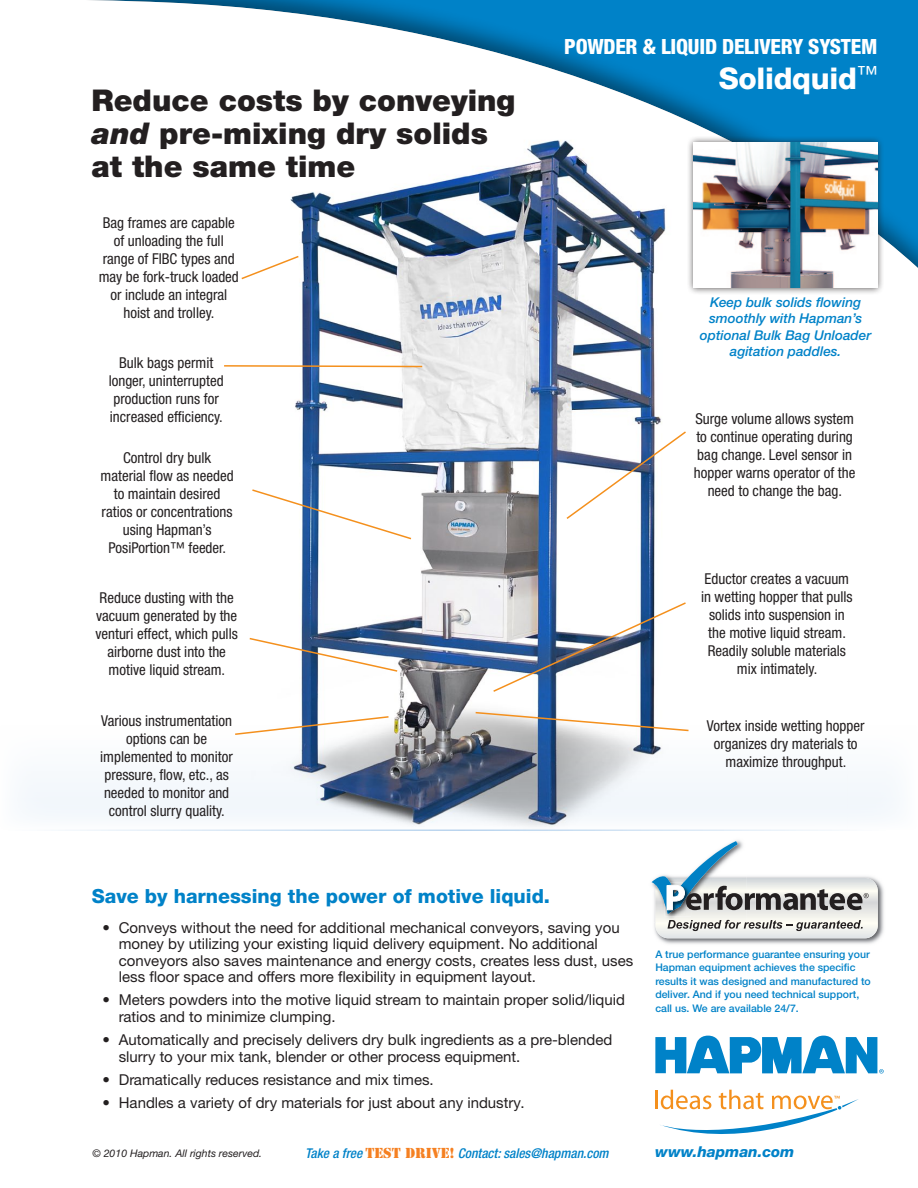
<style>
.page{position:relative;width:918px;height:1188px;background:#fff}
.page>*{position:absolute;margin:0;border:0;box-sizing:border-box;transform-origin:0 0}
.t1{font:900 30px/33px "Helvetica Neue LTW1 G";color:#231f20}
.t2{font:800 30px "Helvetica Neue LTW1 G";letter-spacing:-.01em;color:#fff}
.t3{font:800 condensed 21px "Helvetica Neue";letter-spacing:-.01em;color:#fff}
.t4{font:800 19.5px "Helvetica Neue LTW1 G";color:#0082c8}
.t5{font:condensed 15px/18px "Helvetica Neue";color:#231f20;text-align:center}
.t6{font:15px/16.5px "Helvetica Neue LTW1 G";color:#231f20}
.t7{font:italic 800 15px "Helvetica Neue LTW1 G";color:#0082c8}
.t8{font:italic 500 13.5px/16.5px "Helvetica Neue LTW1 G";color:#0082c8;text-align:center}
.t9{font:italic 500 condensed 13.5px "Helvetica Neue";color:#0082c8}
.t10{font:500 10.5px/13.5px "Helvetica Neue LTW1 G";color:#0082c8}
.t11{font:italic 10.5px "Helvetica Neue LTW1 G";color:#231f20}
.s1{font-style:italic}
.s2{font-family:"Stencil Std";font-weight:400;font-style:normal;font-stretch:normal;color:#f58021}
</style>
<div class="page">
<div style="left:0;top:0;width:918px;height:294px;background:#231f20;opacity:.5"></div>
<svg style="left:655px;top:1036px;width:229px;height:38px"></svg>
<hr style="left:655px;top:1091px;width:3px;height:18px;background:#f4901d">
<svg style="left:660px;top:1090px;width:199px;height:44px"></svg>
<img style="left:658px;top:880px;width:226px;height:64px">
<svg style="left:652px;top:841px;width:226px;height:97px"></svg>
<img style="left:109px;top:114px;width:739px;height:609px">
<svg style="left:24px;top:723px;width:870px;height:107px"></svg>
<svg style="left:240px;top:255px;width:60px;height:26px"></svg>
<svg style="left:234px;top:715px;width:156px;height:21px"></svg>
<svg style="left:474px;top:711px;width:216px;height:21px"></svg>
<svg style="left:251px;top:488px;width:162px;height:53px"></svg>
<svg style="left:223px;top:364px;width:201px;height:4px"></svg>
<svg style="left:565px;top:430px;width:123px;height:90px"></svg>
<svg style="left:492px;top:601px;width:195px;height:92px"></svg>
<svg style="left:248px;top:637px;width:151px;height:36px"></svg>
<div style="left:686px;top:135px;width:198px;height:159px;background:#231f20;opacity:.75"></div>
<img style="left:694px;top:143px;width:184px;height:145px">
<h1 class="t1" style="left:92px;top:84px;width:426px">Reduce costs by conveying <span class="s1">and</span> pre-mixing dry solids at the same time</h1>
<p class="t5" style="left:99px;top:213px;width:142px">Bag frames are capable of unloading the full range of FIBC types and may be fork-truck loaded or include an integral hoist and trolley.</p>
<p class="t5" style="left:109px;top:353px;width:116px">Bulk bags permit longer, uninterrupted production runs for increased efficiency.</p>
<p class="t5" style="left:101px;top:449px;width:135px">Control dry bulk material flow as needed to maintain desired ratios or concentrations using Hapman’s<br>PosiPortion™ feeder.</p>
<p class="t5" style="left:95px;top:588px;width:144px">Reduce dusting with the vacuum generated by the venturi effect, which pulls airborne dust into the motive liquid stream.</p>
<h2 class="t3" style="left:564px;top:33px;width:315px">POWDER &amp; LIQUID DELIVERY SYSTEM</h2>
<h1 class="t2" style="left:719px;top:60px;width:160px">Solidquid<sup>™</sup></h1>
<p class="t8" style="left:700px;top:294px;width:173px">Keep bulk solids flowing smoothly with Hapman’s optional Bulk Bag Unloader agitation paddles.</p>
<p class="t5" style="left:694px;top:409px;width:163px">Surge volume allows system to continue operating during bag change. Level sensor in hopper warns operator of the need to change the bag.</p>
<p class="t5" style="left:701px;top:570px;width:153px">Eductor creates a vacuum in wetting hopper that pulls solids into suspension in the motive liquid stream.<br>Readily soluble materials mix intimately.</p>
<p class="t5" style="left:100px;top:712px;width:134px">Various instrumentation options can be implemented to monitor pressure, flow, etc., as needed to monitor and control slurry quality.</p>
<p class="t5" style="left:707px;top:717px;width:159px">Vortex inside wetting hopper organizes dry materials to maximize throughput.</p>
<h3 class="t4" style="left:92px;top:884px;width:460px">Save by harnessing the power of motive liquid.</h3>
<p class="t6" style="left:119px;top:919px;width:516px;text-indent:-16px">• Conveys without the need for additional mechanical conveyors, saving you money by utilizing your existing liquid delivery equipment. No additional conveyors also saves maintenance and energy costs, creates less dust, uses less floor space and offers more flexibility in equipment layout.</p>
<p class="t6" style="left:119px;top:992px;width:508px;text-indent:-16px">• Meters powders into the motive liquid stream to maintain proper solid/liquid ratios and to minimize clumping.</p>
<p class="t6" style="left:119px;top:1031px;width:495px;text-indent:-16px">• Automatically and precisely delivers dry bulk ingredients as a pre-blended slurry to your mix tank, blender or other process equipment.</p>
<p class="t6" style="left:103px;top:1071px;width:333px">• Dramatically reduces resistance and mix times.</p>
<p class="t6" style="left:103px;top:1094px;width:423px">• Handles a variety of dry materials for just about any industry.</p>
<p class="t10" style="left:655px;top:947px;width:217px">A true performance guarantee ensuring your Hapman equipment achieves the specific results it was designed and manufactured to deliver. And if you need technical support, call us. We are available 24/7.</p>
<p class="t11" style="left:93px;top:1147px;width:171px">© 2010 Hapman. All rights reserved.</p>
<p class="t9" style="left:305px;top:1145px;width:305px">Take a free <span class="s2">TEST DRIVE!</span> Contact: sales@hapman.com</p>
<p class="t7" style="left:655px;top:1143px;width:141px">www.hapman.com</p>
</div>
